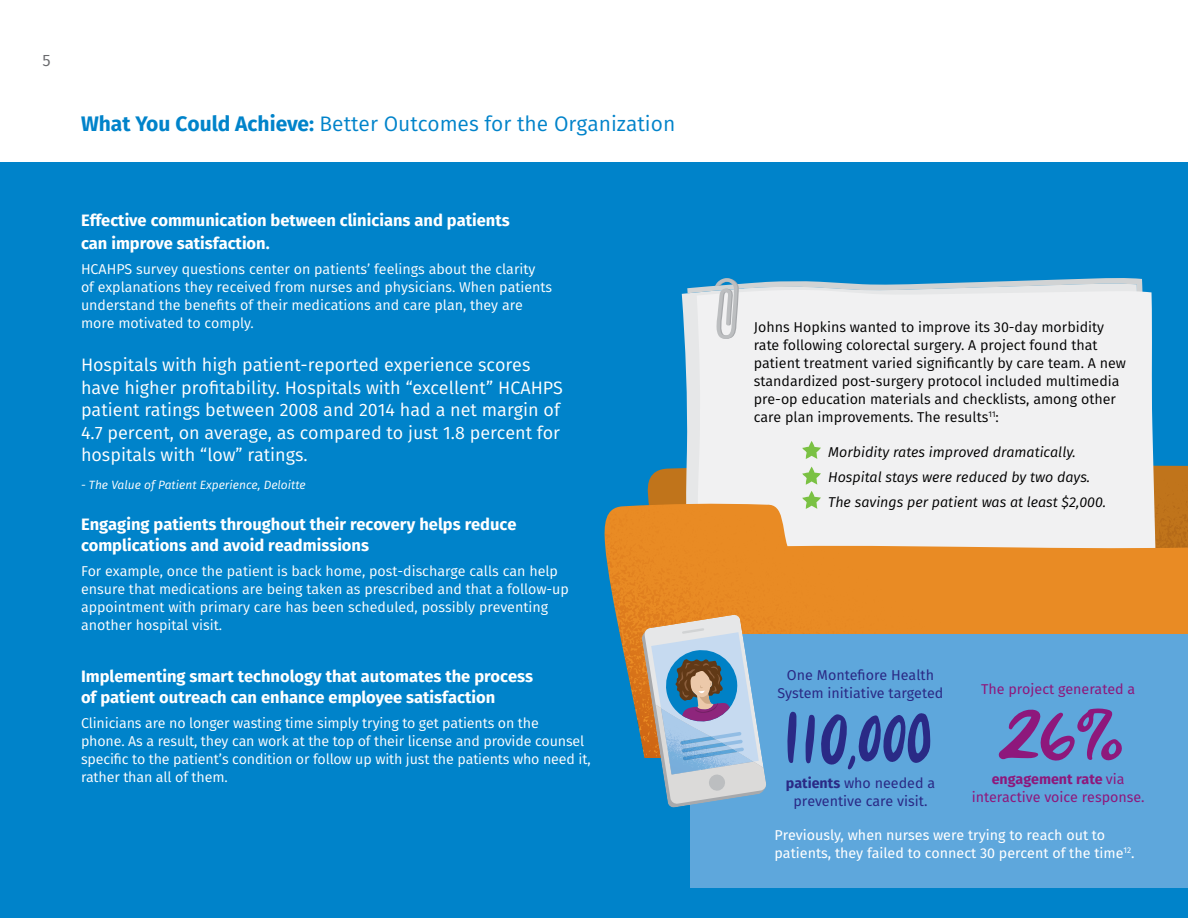
<style>
.page{position:relative;width:1188px;height:918px;background:#fff}
.page>*{position:absolute;margin:0;border:0;box-sizing:border-box;transform-origin:0 0}
.t1{font:21px "Fira Sans";color:#0083ca}
.t2{font:18px/22.5px "Fira Sans";color:#fff}
.t3{font:700 16.5px/21px "Fira Sans";color:#fff}
.t4{font:16.5px "Fira Sans";color:#696a6d}
.t5{font:14.25px/18px "Fira Sans";color:#fff}
.t6{font:14.25px/18px "Fira Sans";color:#000}
.t7{font:italic 14.25px/24.8px "Fira Sans";color:#000}
.t8{font:14.25px/18px "Fira Sans";color:#fff}
.t9{font:14.25px/18px "Fira Sans";color:#2a2a86;text-align:center}
.t10{font:14.25px/18px "Fira Sans";color:#8e187c;text-align:center}
.t11{font:italic 12px "Fira Sans";color:#fff}
.s1{font-weight:700}
</style>
<div class="page">
<div style="left:0;top:162px;width:1188px;height:756px;background:#0083ca"></div>
<svg style="left:1157px;top:466px;width:31px;height:9px"></svg>
<svg style="left:682px;top:283px;width:461px;height:220px;background:#bccfd9"></svg>
<div style="left:697px;top:290px;width:460px;height:213px;background:#f1f1f2"></div>
<svg style="left:604px;top:503px;width:584px;height:236px;background:#de9f57"></svg>
<svg style="left:633px;top:503px;width:105px;height:6px"></svg>
<svg style="left:715px;top:278px;width:28px;height:61px;background:#c5ced4"></svg>
<div style="left:690px;top:634px;width:498px;height:254px;background:#5ea7dc"></div>
<svg style="left:641px;top:614px;width:126px;height:194px"></svg>
<svg style="left:802px;top:441px;width:19px;height:18px"></svg>
<svg style="left:802px;top:467px;width:19px;height:18px"></svg>
<svg style="left:802px;top:491px;width:19px;height:18px"></svg>
<svg style="left:806px;top:713px;width:125px;height:57px"></svg>
<svg style="left:787px;top:711px;width:10px;height:52px"></svg>
<svg style="left:998px;top:708px;width:124px;height:53px"></svg>
<p class="t4" style="left:43px;top:48px;width:10px">5</p>
<h1 class="t1" style="left:81px;top:108px;width:596px"><span class="s1">What You Could Achieve:</span> Better Outcomes for the Organization</h1>
<p class="t3" style="left:81px;top:208px;width:430px;line-height:22.5px">Effective communication between clinicians and patients can improve satisfaction.</p>
<p class="t5" style="left:81px;top:259px;width:473px">HCAHPS survey questions center on patients’ feelings about the clarity<br>of explanations they received from nurses and physicians. When patients understand the benefits of their medications and care plan, they are more motivated to comply.</p>
<p class="t2" style="left:81px;top:353px;width:483px">Hospitals with high patient-reported experience scores have higher profitability. Hospitals with “excellent” HCAHPS patient ratings between 2008 and 2014 had a net margin of 4.7 percent, on average, as compared to just 1.8 percent for hospitals with “low” ratings.</p>
<p class="t11" style="left:81px;top:476px;width:226px">- The Value of Patient Experience, Deloitte</p>
<p class="t3" style="left:81px;top:513px;width:437px">Engaging patients throughout their recovery helps reduce complications and avoid readmissions</p>
<p class="t5" style="left:81px;top:562px;width:490px">For example, once the patient is back home, post-discharge calls can help ensure that medications are being taken as prescribed and that a follow-up appointment with primary care has been scheduled, possibly preventing another hospital visit.</p>
<p class="t3" style="left:81px;top:665px;width:454px">Implementing smart technology that automates the process of patient outreach can enhance employee satisfaction</p>
<p class="t5" style="left:81px;top:714px;width:511px">Clinicians are no longer wasting time simply trying to get patients on the<br>phone. As a result, they can work at the top of their license and provide counsel specific to the patient’s condition or follow up with just the patients who need it, rather than all of them.</p>
<p class="t6" style="left:754px;top:318px;width:374px">Johns Hopkins wanted to improve its 30-day morbidity rate following colorectal surgery. A project found that patient treatment varied significantly by care team. A new standardized post-surgery protocol included multimedia pre-op education materials and checklists, among other care plan improvements. The results<sup>11</sup>:</p>
<p class="t7" style="left:828px;top:440px;width:280px">Morbidity rates improved dramatically.<br>Hospital stays were reduced by two days.<br>The savings per patient was at least $2,000.</p>
<p class="t9" style="left:778px;top:666px;width:167px">One Montefiore Health<br>System initiative targeted</p>
<p class="t10" style="left:981px;top:679px;width:156px">The project generated a</p>
<p class="t10" style="left:972px;top:769px;width:175px"><span class="s1">engagement rate</span> via interactive voice response.</p>
<p class="t9" style="left:786px;top:774px;width:151px"><span class="s1">patients</span> who needed a preventive care visit.</p>
<p class="t8" style="left:774px;top:825px;width:362px">Previously, when nurses were trying to reach out to patients, they failed to connect 30 percent of the time<sup>12</sup>.</p>
</div>
